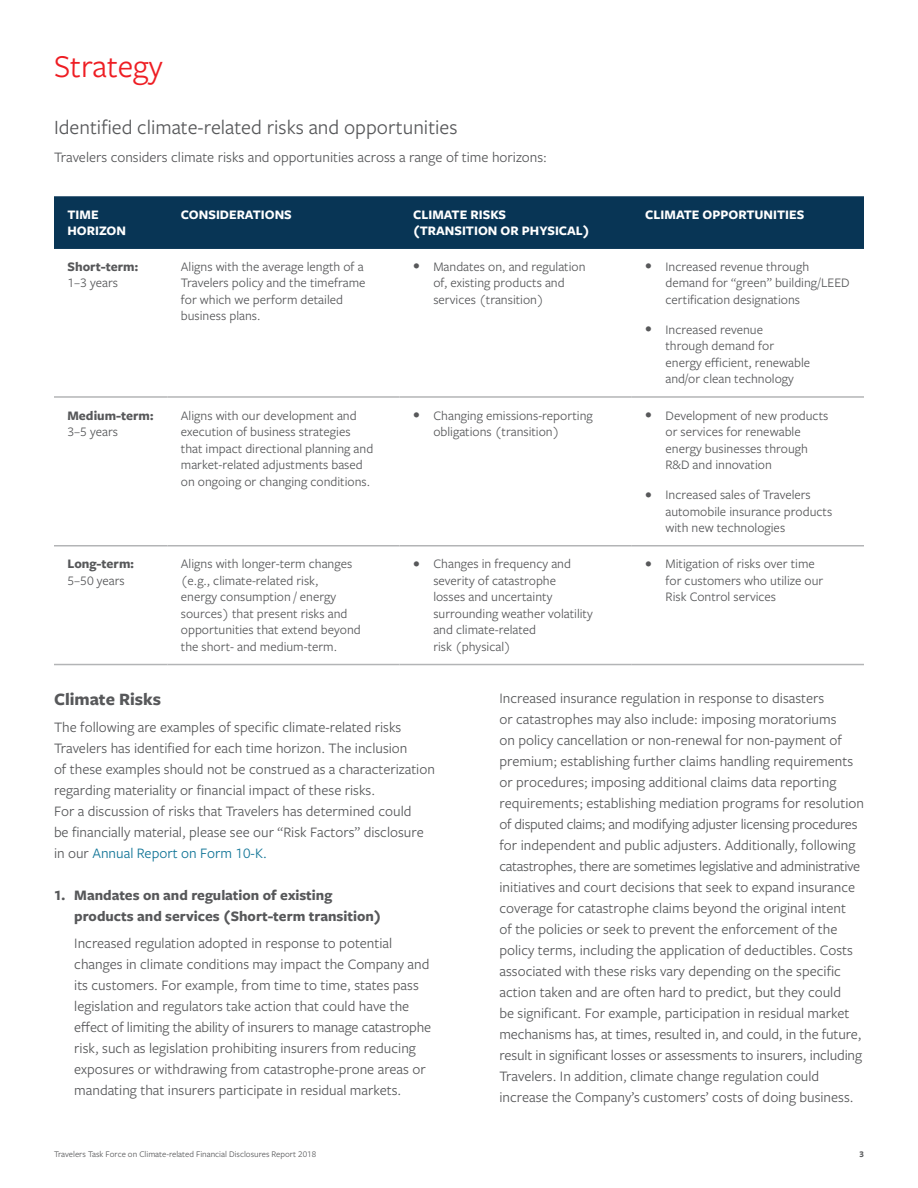
<style>
.page{position:relative;width:918px;height:1188px;background:#fff}
.page>*{position:absolute;margin:0;border:0;box-sizing:border-box;transform-origin:0 0}
.t1{font:33px "Freight Sans Pro";color:#ee1d23}
.t2{font:21px "Freight Sans Pro";color:#57585a}
.t3{font:700 18px "Freight Sans Pro";color:#57585a}
.t4{font:15px/21px "Freight Sans Pro";color:#57585a}
.t5{font:700 15px/21px "Freight Sans Pro";color:#57585a}
.t6{font:13.5px/16.5px "Freight Sans Pro";color:#57585a}
.t7{font:700 13.5px/16.5px "Freight Sans Pro";color:#fff}
.t8{font:700 13.5px "Freight Sans Pro";color:#57585a}
.t9{font:9px "Freight Sans Pro";color:#57585a}
.t10{font:700 9px "Freight Sans Pro";color:#57585a}
.s1{font-weight:700}
.s2{color:#107496}
</style>
<div class="page">
<div style="left:54px;top:196px;width:810px;height:53px;background:#083555"></div>
<hr style="left:54px;top:396px;width:113px;height:2px;background:#b3b4b6">
<hr style="left:167px;top:396px;width:233px;height:2px;background:#b3b4b6">
<hr style="left:400px;top:396px;width:232px;height:2px;background:#b3b4b6">
<hr style="left:632px;top:396px;width:232px;height:2px;background:#b3b4b6">
<hr style="left:54px;top:545px;width:113px;height:2px;background:#b3b4b6">
<hr style="left:54px;top:664px;width:113px;height:1px;background:#b3b4b6">
<hr style="left:167px;top:664px;width:233px;height:1px;background:#b3b4b6">
<hr style="left:400px;top:664px;width:232px;height:1px;background:#b3b4b6">
<hr style="left:632px;top:664px;width:232px;height:1px;background:#b3b4b6">
<hr style="left:167px;top:545px;width:233px;height:2px;background:#b3b4b6">
<hr style="left:400px;top:545px;width:232px;height:2px;background:#b3b4b6">
<hr style="left:632px;top:545px;width:232px;height:2px;background:#b3b4b6">
<h1 class="t1" style="left:54px;top:44px;width:110px">Strategy</h1>
<h2 class="t2" style="left:54px;top:114px;width:405px">Identified climate-related risks and opportunities</h2>
<p class="t4" style="left:54px;top:146px;width:494px">Travelers considers climate risks and opportunities across a range of time horizons:</p>
<p class="t7" style="left:68px;top:206px;width:60px">TIME<br>HORIZON</p>
<p class="t7" style="left:181px;top:206px;width:113px">CONSIDERATIONS</p>
<p class="t7" style="left:413px;top:206px;width:178px">CLIMATE RISKS (TRANSITION OR PHYSICAL)</p>
<p class="t7" style="left:645px;top:206px;width:161px">CLIMATE OPPORTUNITIES</p>
<p class="t8" style="left:68px;top:257px;width:72px">Short-term:</p>
<p class="t6" style="left:68px;top:274px;width:52px">1–3 years</p>
<p class="t6" style="left:181px;top:258px;width:186px">Aligns with the average length of a<br>Travelers policy and the timeframe for which we perform detailed business plans.</p>
<p class="t6" style="left:433px;top:258px;width:154px;text-indent:-20px"><span class="s1">•</span> Mandates on, and regulation of, existing products and services (transition)</p>
<p class="t6" style="left:666px;top:258px;width:186px;text-indent:-20px"><span class="s1">•</span> Increased revenue through demand for “green” building/LEED certification designations</p>
<p class="t6" style="left:666px;top:321px;width:146px;text-indent:-20px"><span class="s1">•</span> Increased revenue<br>through demand for energy efficient, renewable and/or clean technology</p>
<p class="t8" style="left:68px;top:406px;width:87px">Medium-term:</p>
<p class="t6" style="left:68px;top:423px;width:52px">3–5 years</p>
<p class="t8" style="left:68px;top:555px;width:68px">Long-term:</p>
<p class="t6" style="left:68px;top:572px;width:59px">5–50 years</p>
<p class="t6" style="left:181px;top:407px;width:194px">Aligns with our development and execution of business strategies that impact directional planning and market-related adjustments based on ongoing or changing conditions.</p>
<p class="t6" style="left:433px;top:407px;width:161px;text-indent:-20px"><span class="s1">•</span> Changing emissions-reporting obligations (transition)</p>
<p class="t6" style="left:666px;top:407px;width:164px;text-indent:-20px"><span class="s1">•</span> Development of new products or services for renewable energy businesses through<br>R&amp;D and innovation</p>
<p class="t6" style="left:666px;top:486px;width:168px;text-indent:-20px"><span class="s1">•</span> Increased sales of Travelers automobile insurance products with new technologies</p>
<p class="t6" style="left:181px;top:555px;width:181px">Aligns with longer-term changes (e.g., climate-related risk,<br>energy consumption / energy sources) that present risks and opportunities that extend beyond the short- and medium-term.</p>
<p class="t6" style="left:433px;top:555px;width:161px;text-indent:-20px"><span class="s1">•</span> Changes in frequency and severity of catastrophe<br>losses and uncertainty surrounding weather volatility and climate-related<br>risk (physical)</p>
<p class="t6" style="left:666px;top:555px;width:159px;text-indent:-20px"><span class="s1">•</span> Mitigation of risks over time for customers who utilize our<br>Risk Control services</p>
<p class="t3" style="left:54px;top:686px;width:109px">Climate Risks</p>
<p class="t4" style="left:54px;top:716px;width:382px">The following are examples of specific climate-related risks Travelers has identified for each time horizon. The inclusion<br>of these examples should not be construed as a characterization regarding materiality or financial impact of these risks.<br>For a discussion of risks that Travelers has determined could<br>be financially material, please see our “Risk Factors” disclosure in our <span class="s2">Annual Report on Form 10-K.</span></p>
<p class="t5" style="left:74px;top:884px;width:309px;text-indent:-20px">1. Mandates on and regulation of existing products and services (Short-term transition)</p>
<p class="t4" style="left:74px;top:932px;width:359px">Increased regulation adopted in response to potential changes in climate conditions may impact the Company and its customers. For example, from time to time, states pass legislation and regulators take action that could have the effect of limiting the ability of insurers to manage catastrophe risk, such as legislation prohibiting insurers from reducing exposures or withdrawing from catastrophe-prone areas or mandating that insurers participate in residual markets.</p>
<p class="t4" style="left:500px;top:687px;width:366px">Increased insurance regulation in response to disasters<br>or catastrophes may also include: imposing moratoriums<br>on policy cancellation or non-renewal for non-payment of premium; establishing further claims handling requirements or procedures; imposing additional claims data reporting requirements; establishing mediation programs for resolution of disputed claims; and modifying adjuster licensing procedures for independent and public adjusters. Additionally, following catastrophes, there are sometimes legislative and administrative initiatives and court decisions that seek to expand insurance coverage for catastrophe claims beyond the original intent<br>of the policies or seek to prevent the enforcement of the policy terms, including the application of deductibles. Costs associated with these risks vary depending on the specific action taken and are often hard to predict, but they could<br>be significant. For example, participation in residual market mechanisms has, at times, resulted in, and could, in the future, result in significant losses or assessments to insurers, including Travelers. In addition, climate change regulation could increase the Company’s customers’ costs of doing business.</p>
<p class="t9" style="left:54px;top:1148px;width:264px">Travelers Task Force on Climate-related Financial Disclosures Report 2018</p>
<p class="t10" style="left:860px;top:1148px;width:6px">3</p>
</div>
